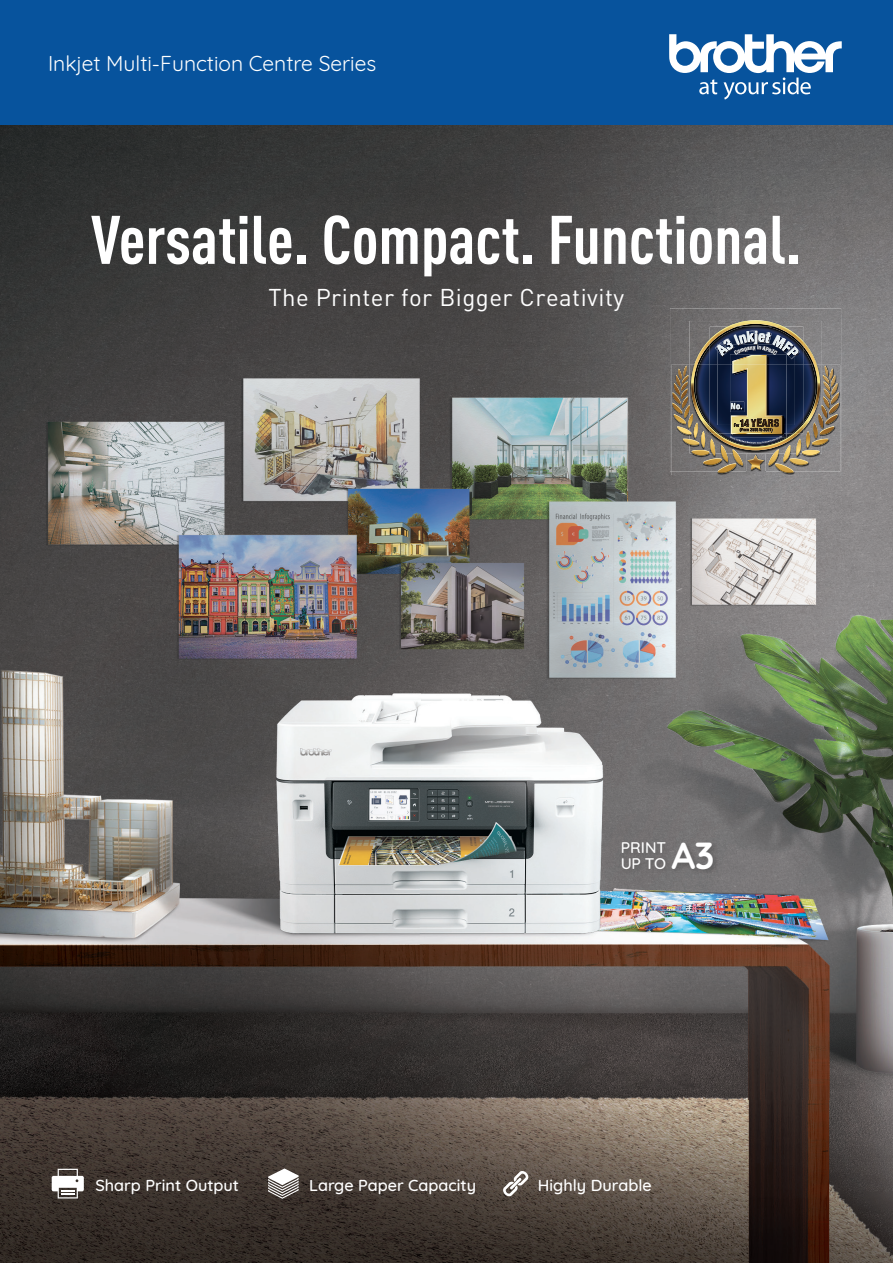
<style>
.page{position:relative;width:893px;height:1263px;background:#fff}
.page>*{position:absolute;margin:0;border:0;box-sizing:border-box;transform-origin:0 0}
.t1{font:700 condensed 67.5px "DIN Pro";color:#fff}
.t2{font:700 37.5px "Quicksand";color:#fff}
.t3{font:24px "DIN Pro";letter-spacing:.02em;color:#fff}
.t4{font:21px "Quicksand";color:#fff}
.t5{font:500 16.2px "Quicksand";color:#fff}
.t6{font:500 15.75px/15.3px "Quicksand";color:#fff}
</style>
<div class="page">
<img style="left:0;top:125px;width:420px;height:975px">
<img style="left:420px;top:125px;width:473px;height:188px">
<img style="left:420px;top:313px;width:262px;height:787px">
<img style="left:841px;top:313px;width:52px;height:787px">
<img style="left:682px;top:471px;width:159px;height:629px">
<div style="left:0;top:0;width:893px;height:125px;background:#07539d"></div>
<svg style="left:669px;top:34px;width:173px;height:65px"></svg>
<img style="left:616px;top:832px;width:107px;height:57px">
<img style="left:0;top:1100px;width:893px;height:163px">
<svg style="left:52px;top:1169px;width:32px;height:29px"></svg>
<svg style="left:268px;top:1168px;width:31px;height:31px"></svg>
<svg style="left:503px;top:1171px;width:25px;height:25px"></svg>
<img style="left:670px;top:308px;width:171px;height:41px">
<img style="left:670px;top:349px;width:2px;height:122px">
<img style="left:839px;top:349px;width:2px;height:122px">
<img style="left:671px;top:471px;width:169px;height:4px">
<img style="left:672px;top:320px;width:167px;height:153px">
<p class="t4" style="left:48px;top:47px;width:330px">Inkjet Multi-Function Centre Series</p>
<h1 class="t1" style="left:91px;top:189px;width:712px">Versatile. Compact. Functional.</h1>
<h3 class="t3" style="left:268px;top:278px;width:357px">The Printer for Bigger Creativity</h3>
<p class="t6" style="left:621px;top:839px;width:47px">PRINT<br>UP TO</p>
<h2 class="t2" style="left:671px;top:824px;width:44px">A3</h2>
<p class="t5" style="left:95px;top:1172px;width:145px">Sharp Print Output</p>
<p class="t5" style="left:309px;top:1172px;width:168px">Large Paper Capacity</p>
<p class="t5" style="left:538px;top:1172px;width:115px">Highly Durable</p>
</div>
